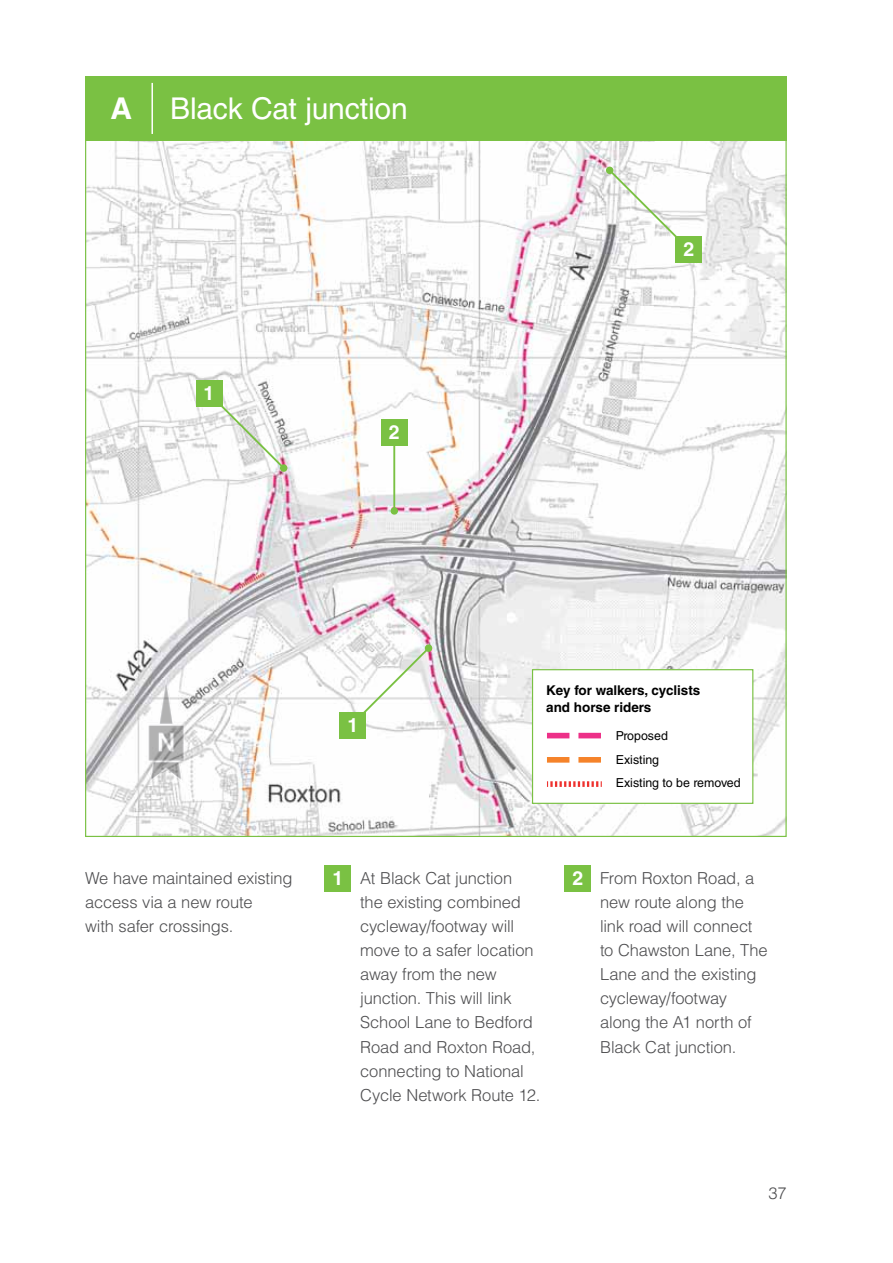
<style>
.page{position:relative;width:893px;height:1263px;background:#fff}
.page>*{position:absolute;margin:0;border:0;box-sizing:border-box;transform-origin:0 0}
.t1{font:30px "Helvetica LT Std";letter-spacing:-.005em;color:#fff}
.t2{font:700 30px "Helvetica LT Std";color:#fff}
.t3{font:700 19.5px "Helvetica LT Std";color:#fff}
.t4{font:300 16.5px/24px "Helvetica LT Std";letter-spacing:-.01em;color:#4d4d4f}
.t5{font:700 13.5px/16.2px "Helvetica LT Std";color:#000}
.t6{font:12.3px/23.7px "Helvetica LT Std";color:#000}
.s1{font-weight:700;font-size:19.5px;color:#fff}
</style>
<div class="page">
<div style="left:325px;top:865px;width:26px;height:26px;background:#7ac143"></div>
<div style="left:565px;top:865px;width:26px;height:26px;background:#7ac143"></div>
<img style="left:87px;top:140px;width:698px;height:695px">
<div style="left:85px;top:76px;width:702px;height:64px;background:#7ac143"></div>
<svg style="left:339px;top:645px;width:92px;height:93px"></svg>
<div style="left:425px;top:644px;width:7px;height:8px;background:#7ac143;border-radius:50%"></div>
<div style="left:340px;top:712px;width:26px;height:26px;background:#7ac143"></div>
<svg style="left:194px;top:378px;width:92px;height:93px"></svg>
<div style="left:280px;top:464px;width:7px;height:8px;background:#7ac143;border-radius:50%"></div>
<div style="left:196px;top:380px;width:26px;height:26px;background:#7ac143"></div>
<svg style="left:607px;top:168px;width:92px;height:92px"></svg>
<div style="left:606px;top:167px;width:7px;height:7px;background:#7ac143;border-radius:50%"></div>
<div style="left:676px;top:236px;width:26px;height:26px;background:#7ac143"></div>
<hr style="left:393px;top:423px;width:2px;height:88px;background:#7ac143">
<svg style="left:390px;top:507px;width:8px;height:8px"></svg>
<div style="left:381px;top:419px;width:26px;height:26px;background:#7ac143"></div>
<hr style="left:151px;top:83px;width:2px;height:51px;background:#fff">
<div style="left:532px;top:669px;width:221px;height:135px;background:#fff;border:1px solid #7ac143"></div>
<svg style="left:547px;top:732px;width:55px;height:55px"></svg>
<img style="left:119px;top:677px;width:94px;height:122px">
<h1 class="t2" style="left:111px;top:90px;width:23px">A</h1>
<h1 class="t1" style="left:170px;top:91px;width:239px">Black Cat junction</h1>
<p class="t3" style="left:204px;top:382px;width:12px">1</p>
<p class="t3" style="left:389px;top:421px;width:12px">2</p>
<p class="t3" style="left:347px;top:713px;width:12px">1</p>
<p class="t3" style="left:683px;top:238px;width:12px">2</p>
<p class="t5" style="left:546px;top:682px;width:156px">Key for walkers, cyclists and horse riders</p>
<p class="t6" style="left:616px;top:724px;width:54px">Proposed</p>
<p class="t6" style="left:616px;top:747px;width:126px">Existing<br>Existing to be removed</p>
<p class="t4" style="left:85px;top:866px;width:209px">We have maintained existing access via a new route<br>with safer crossings.</p>
<p class="t4" style="left:360px;top:866px;width:182px;text-indent:-28px"><span class="s1">1</span> At Black Cat junction<br>the existing combined cycleway/footway will move to a safer location away from the new junction. This will link<br>School Lane to Bedford<br>Road and Roxton Road, connecting to National<br>Cycle Network Route 12.</p>
<p class="t4" style="left:600px;top:866px;width:169px;text-indent:-28px"><span class="s1">2</span> From Roxton Road, a new route along the link road will connect to Chawston Lane, The<br>Lane and the existing cycleway/footway along the A1 north of<br>Black Cat junction.</p>
<p class="t4" style="left:769px;top:1181px;width:20px">37</p>
</div>
